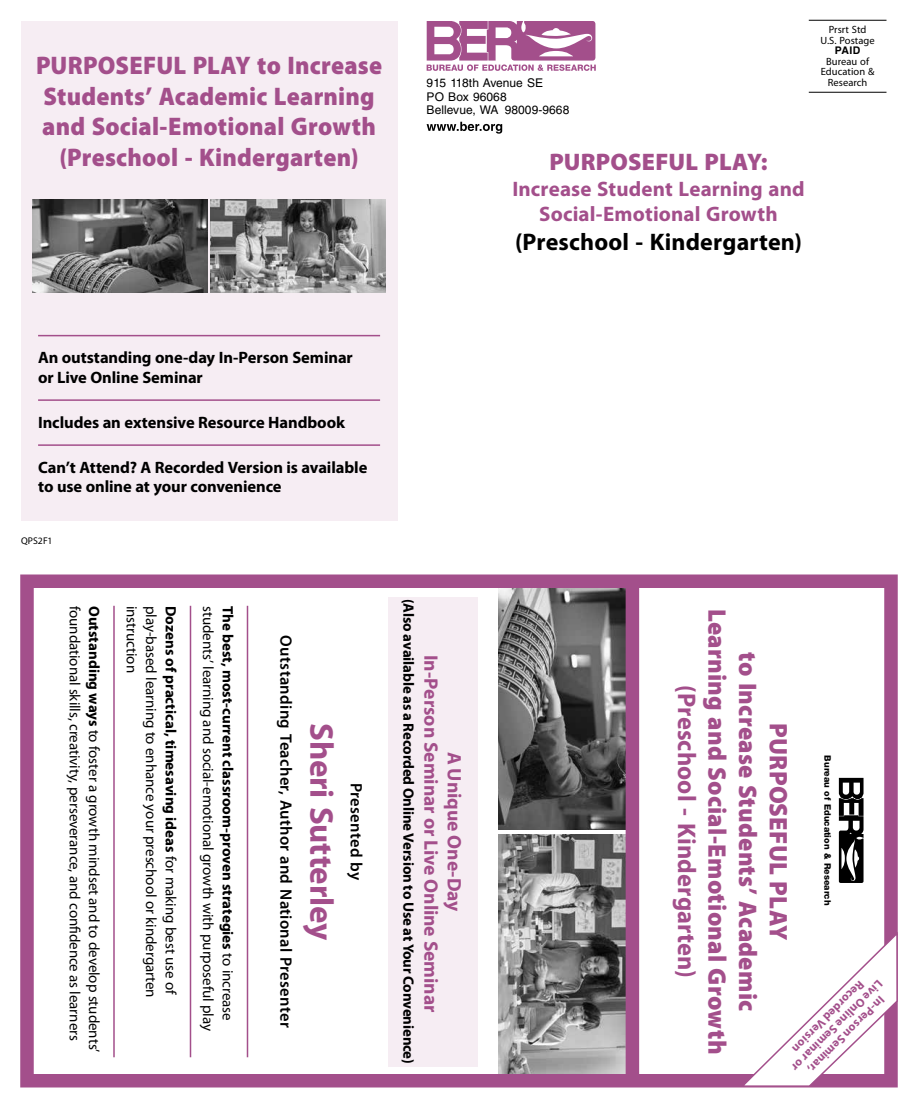
<style>
.page{position:relative;width:918px;height:1107px;background:#fff}
.page>*{position:absolute;margin:0;border:0;box-sizing:border-box;transform-origin:0 0}
.t1{font:700 33px "Myriad Pro";letter-spacing:-.005em;color:#a34f8b}
.t2{font:900 25.5px/30.6px "Myriad Pro";letter-spacing:.01em;color:#a34f8b;text-align:center;scale:.95 1}
.t3{font:900 25.5px/30.6px "Myriad Pro";letter-spacing:.01em;color:#a34f8b;text-align:center;scale:.96 1}
.t4{font:700 25.5px "Myriad Pro";letter-spacing:.005em;color:#a34f8b;scale:.96 1}
.t5{font:700 24px "Myriad Pro";letter-spacing:.005em;color:#000}
.t6{font:900 24px "Myriad Pro";letter-spacing:.01em;color:#a34f8b}
.t7{font:700 21px/25.2px "Myriad Pro";letter-spacing:.005em;color:#a34f8b;text-align:center}
.t8{font:700 19.5px/23.4px "Myriad Pro";letter-spacing:-.005em;color:#a34f8b;text-align:center}
.t9{font:700 16.5px/19.5px "Myriad Pro";letter-spacing:-.005em;color:#000}
.t10{font:600 16.5px "Myriad Pro";letter-spacing:.015em;color:#000}
.t11{font:15px "Myriad Pro";letter-spacing:-.005em;color:#000}
.t12{font:700 15px "Myriad Pro";letter-spacing:-.005em;color:#000}
.t13{font:700 12px/25.5px "Myriad Pro";color:#a34f8b}
.t14{font:12px/13.5px "Helvetica LT Std";letter-spacing:.005em;color:#000}
.t15{font:10.5px/10.5px "Myriad Pro";letter-spacing:.005em;color:#000;text-align:center}
.t16{font:700 10.5px "Helvetica LT Std";color:#000}
.t17{font:9.75px "Myriad Pro";letter-spacing:.005em;color:#000}
.t18{font:800 9px "Helvetica Neue LT Std";color:#000}
.s1{font-weight:400}
.s2{font-weight:700}
</style>
<div class="page">
<div style="left:21px;top:21px;width:376px;height:499px;background:#f6edf3"></div>
<hr style="left:38px;top:335px;width:342px;height:1px;background:#a34f8b">
<hr style="left:38px;top:399px;width:342px;height:2px;background:#a34f8b">
<hr style="left:38px;top:444px;width:342px;height:2px;background:#a34f8b">
<hr style="left:247px;top:606px;width:1px;height:451px;background:#a34f8b">
<hr style="left:190px;top:606px;width:1px;height:451px;background:#a34f8b">
<hr style="left:113px;top:606px;width:2px;height:451px;background:#a34f8b">
<hr style="left:809px;top:20px;width:78px;height:1px;background:#000">
<hr style="left:809px;top:92px;width:78px;height:1px;background:#000">
<svg style="left:427px;top:21px;width:169px;height:50px"></svg>
<svg style="left:427px;top:122px;width:75px;height:12px"></svg>
<div style="left:388px;top:597px;width:90px;height:469px;background:#f6edf3"></div>
<svg style="left:839px;top:778px;width:25px;height:105px"></svg>
<img style="left:498px;top:589px;width:128px;height:241px">
<img style="left:498px;top:834px;width:128px;height:239px">
<div style="left:626px;top:579px;width:13px;height:505px;background:#a34f8b"></div>
<img style="left:33px;top:200px;width:174px;height:93px">
<img style="left:210px;top:200px;width:176px;height:93px">
<div style="left:20px;top:574px;width:878px;height:514px;border:14px solid #a34f8b"></div>
<svg style="left:739px;top:931px;width:159px;height:157px"></svg>
<h2 class="t2" style="left:36px;top:49px;width:366px">PURPOSEFUL PLAY to Increase<br>Students’ Academic Learning and Social-Emotional Growth (Preschool - Kindergarten)</h2>
<p class="t15" style="left:821px;top:24px;width:56px">Prsrt Std<br>U.S. Postage</p>
<p class="t16" style="left:835px;top:44px;width:27px">PAID</p>
<p class="t15" style="left:821px;top:56px;width:55px">Bureau of<br>Education &amp;</p>
<p class="t14" style="left:427px;top:76px;width:118px">915 118th Avenue SE</p>
<p class="t15" style="left:828px;top:77px;width:41px">Research</p>
<p class="t14" style="left:427px;top:90px;width:144px">PO Box 96068<br>Bellevue, WA 98009‑9668</p>
<h3 class="t6" style="left:549px;top:146px;width:220px">PURPOSEFUL PLAY:</h3>
<h3 class="t7" style="left:512px;top:175px;width:294px">Increase Student Learning and<br>Social-Emotional Growth</h3>
<h3 class="t5" style="left:515px;top:226px;width:288px">(Preschool - Kindergarten)</h3>
<p class="t9" style="left:38px;top:348px;width:316px">An outstanding one-day In-Person Seminar or Live Online Seminar</p>
<p class="t9" style="left:38px;top:412px;width:309px">Includes an extensive Resource Handbook</p>
<p class="t9" style="left:38px;top:457px;width:331px">Can’t Attend? A Recorded Version is available to use online at your convenience</p>
<p class="t17" style="left:21px;top:535px;width:33px">QPS2F1</p>
<p class="t11" style="left:84px;top:606px;width:437px;rotate:90deg">foundational skills, creativity, perseverance, and confidence as learners</p>
<p class="t12" style="left:238px;top:606px;width:416px;rotate:90deg">The best, most-current classroom-proven strategies <span class="s1">to increase</span></p>
<p class="t11" style="left:104px;top:606px;width:448px;rotate:90deg"><span class="s2">Outstanding ways</span> to foster a growth mindset and to develop students’</p>
<p class="t11" style="left:141px;top:606px;width:69px;rotate:90deg">instruction</p>
<p class="t11" style="left:161px;top:606px;width:393px;rotate:90deg">play-based learning to enhance your preschool or kindergarten</p>
<p class="t12" style="left:181px;top:606px;width:391px;rotate:90deg">Dozens of practical, timesaving ideas <span class="s1">for making best use of</span></p>
<p class="t11" style="left:218px;top:606px;width:427px;rotate:90deg">students’ learning and social-emotional growth with purposeful play</p>
<p class="t10" style="left:296px;top:635px;width:394px;rotate:90deg">Outstanding Teacher, Author and National Presenter</p>
<h1 class="t1" style="left:343px;top:723px;width:218px;rotate:90deg">Sheri Sutterley</h1>
<p class="t10" style="left:367px;top:783px;width:99px;rotate:90deg">Presented by</p>
<p class="t12" style="left:418px;top:599px;width:466px;rotate:90deg">(Also available as a Recorded Online Version to Use at Your Convenience)</p>
<h3 class="t8" style="left:467px;top:655px;width:359px;rotate:90deg">A Unique One-Day<br>In-Person Seminar or Live Online Seminar</h3>
<h2 class="t3" style="left:795px;top:609px;width:466px;rotate:90deg">PURPOSEFUL PLAY<br>to Increase Students’ Academic<br>Learning and Social-Emotional Growth</h2>
<h2 class="t4" style="left:703px;top:685px;width:306px;rotate:90deg">(Preschool - Kindergarten)</h2>
<p class="t18" style="left:833px;top:755px;width:151px;rotate:90deg">Bureau of Education &amp; Research</p>
<p class="t13" style="left:890px;top:991px;width:124px;rotate:135deg">Live Online Seminar or</p>
<p class="t13" style="left:892px;top:1007px;width:105px;rotate:135deg">In-Person Seminar,<br>Recorded Version</p>
</div>
